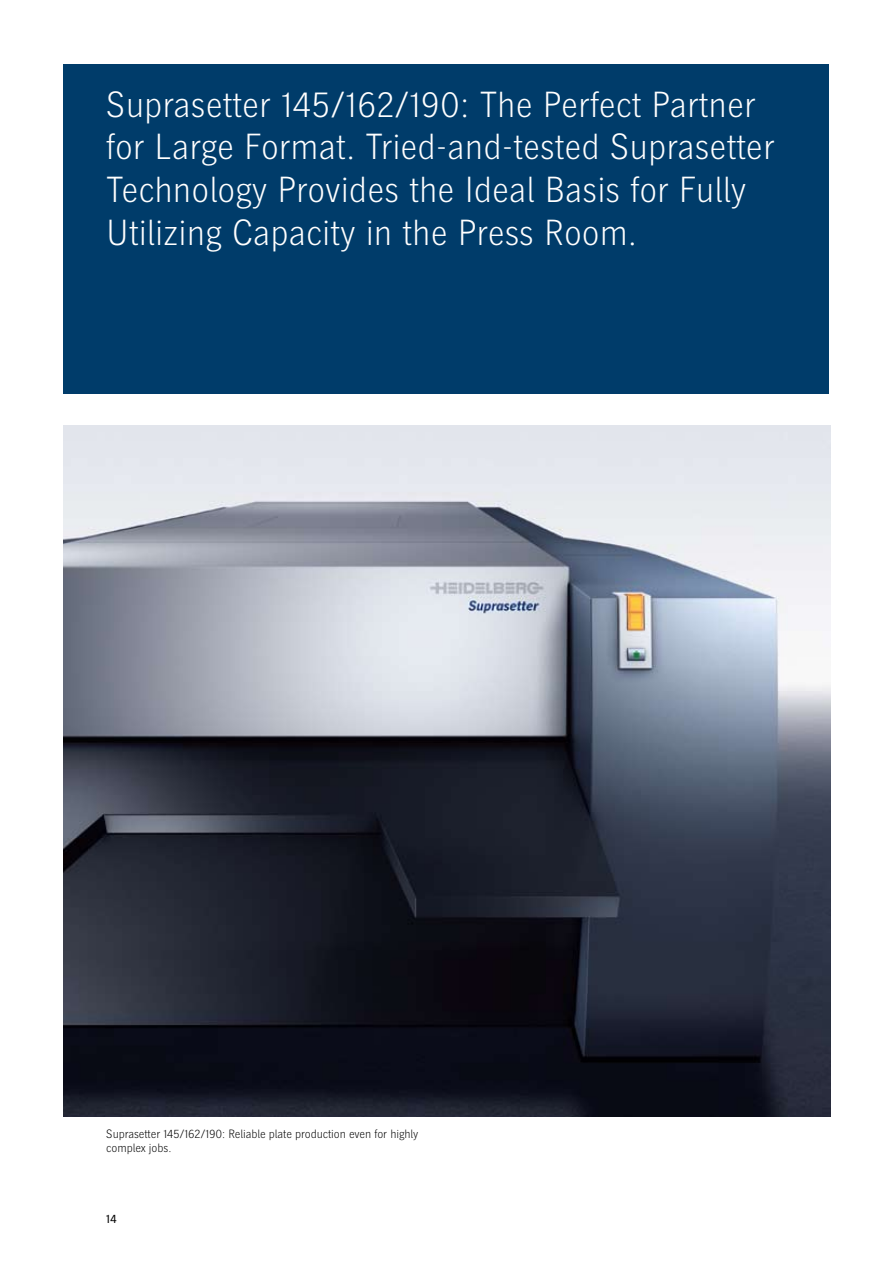
<style>
.page{position:relative;width:893px;height:1263px;background:#fff}
.page>*{position:absolute;margin:0;border:0;box-sizing:border-box;transform-origin:0 0}
.t1{font:300 36px/42.5px "Heidelberg Gothic Ml";color:#fff}
.t2{font:300 12px/14.9px "Heidelberg Gothic Ml";letter-spacing:-.01em;color:#000}
.t3{font:12px "Heidelberg Gothic Ml";color:#000}
</style>
<div class="page">
<div style="left:64px;top:64px;width:765px;height:329px;background:#003c6a"></div>
<img style="left:64px;top:425px;width:766px;height:691px">
<p class="t1" style="left:106px;top:83px;width:670px">Suprasetter 145/162/190: The Perfect Partner for Large Format. Tried-and-tested Suprasetter Technology Provides the Ideal Basis for Fully Utilizing Capacity in the Press Room.</p>
<p class="t2" style="left:106px;top:1126px;width:314px">Suprasetter 145/162/190: Reliable plate production even for highly complex jobs.</p>
<p class="t3" style="left:106px;top:1212px;width:12px">14</p>
</div>
